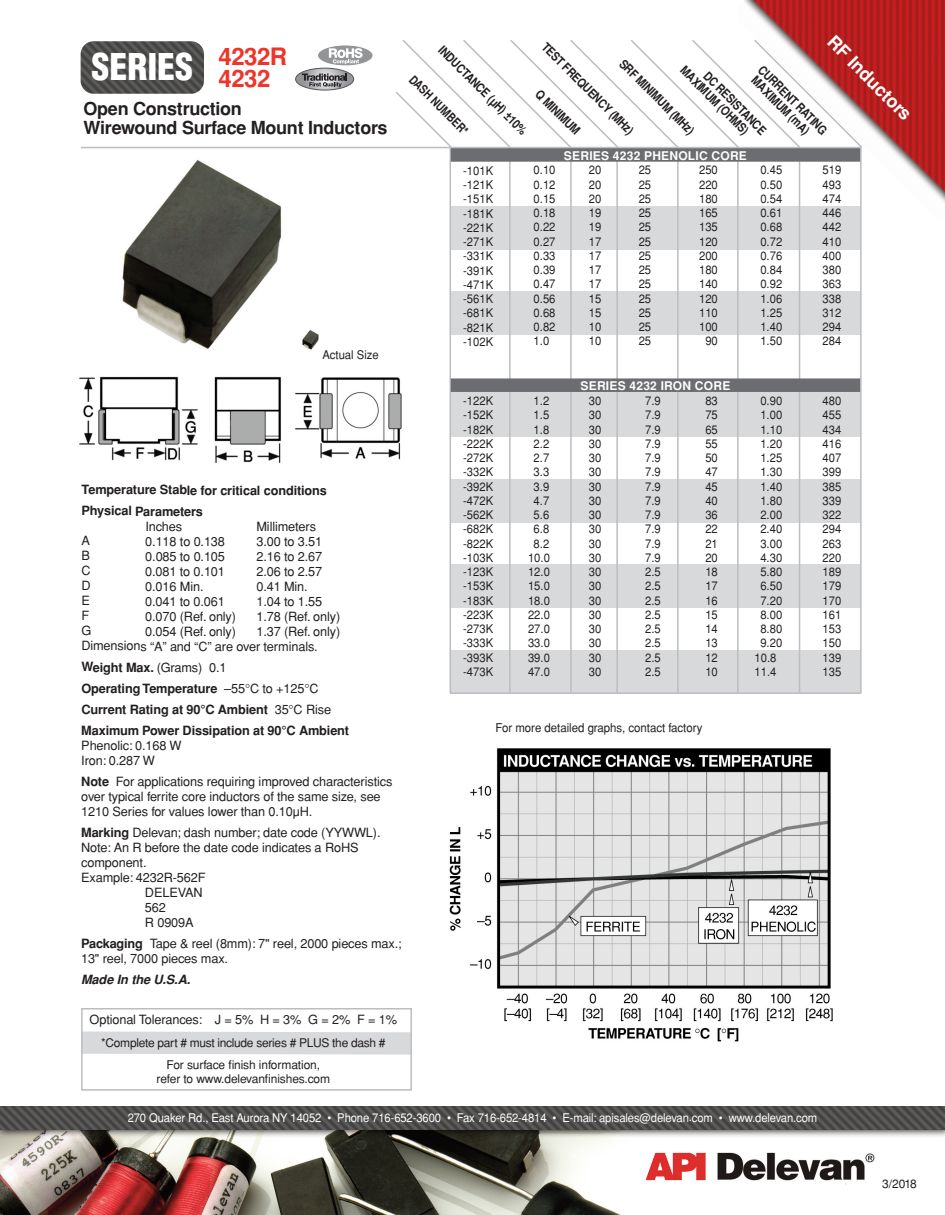
<style>
.page{position:relative;width:945px;height:1215px;background:#fff}
.page>*{position:absolute;margin:0;border:0;box-sizing:border-box;transform-origin:0 0}
.t1{font:900 condensed 36px "Helvetica";color:#fff}
.t2{font:700 24px "Helvetica";color:#ee3529}
.t3{font:700 18px/19.5px "Helvetica";letter-spacing:-.015em;color:#231f20}
.t4{font:700 18px "Helvetica";color:#fff}
.t5{font:12.75px/15px "Helvetica";letter-spacing:-.01em;color:#231f20}
.t6{font:700 12.75px/21.1px "Helvetica";letter-spacing:-.01em;color:#231f20}
.t7{font:italic 700 12.75px "Helvetica";letter-spacing:-.005em;color:#231f20}
.t8{font:700 12.3px/12.3px "Helvetica";color:#231f20;scale:.85 1}
.t9{font:700 12.3px "Helvetica";color:#231f20;scale:.8 1}
.t10{font:12.15px "Helvetica";color:#231f20;scale:.94 1}
.t11{font:12px/14.2px "Helvetica";color:#231f20;text-align:justify;scale:.94 1}
.t12{font:12px "Helvetica";letter-spacing:-.01em;color:#fff;scale:.94 1}
.t13{font:12px/22.5px "Helvetica";letter-spacing:-.025em;color:#231f20;text-align:center}
.t14{font:700 12px "Helvetica";letter-spacing:.02em;color:#fff}
.t15{font:12px "Helvetica";color:#231f20}
.s1{font-weight:400}
.s2{font-weight:700}
</style>
<div class="page">
<img style="left:79px;top:160px;width:323px;height:303px">
<div style="left:84px;top:1032px;width:325px;height:23px;background:#d8d9db"></div>
<div style="left:81px;top:1008px;width:331px;height:83px;border:2px solid #bcbdc0"></div>
<img style="left:744px;top:0;width:201px;height:206px">
<img style="left:0;top:1107px;width:945px;height:108px">
<hr style="left:81px;top:147px;width:780px;height:1px;background:#bcbdc0">
<svg style="left:394px;top:38px;width:470px;height:111px"></svg>
<img style="left:81px;top:41px;width:123px;height:53px;border-radius:13px">
<div style="left:318px;top:45px;width:55px;height:21px;background:#939598;border-radius:50%"></div>
<div style="left:317px;top:45px;width:56px;height:21px;border:1px solid #fff;border-radius:50%"></div>
<svg style="left:329px;top:48px;width:34px;height:16px"></svg>
<svg style="left:296px;top:68px;width:58px;height:22px"></svg>
<div style="left:295px;top:68px;width:59px;height:22px;border:1px solid #57585a;border-radius:50%"></div>
<svg style="left:302px;top:74px;width:45px;height:13px"></svg>
<img style="left:449px;top:748px;width:384px;height:294px">
<div style="left:451px;top:206px;width:410px;height:43px;background:#d8d9db"></div>
<div style="left:451px;top:292px;width:410px;height:43px;background:#d8d9db"></div>
<div style="left:450px;top:389px;width:411px;height:48px;background:#d8d9db"></div>
<div style="left:450px;top:479px;width:411px;height:43px;background:#d8d9db"></div>
<div style="left:450px;top:564px;width:411px;height:44px;background:#d8d9db"></div>
<div style="left:450px;top:650px;width:411px;height:44px;background:#d8d9db"></div>
<hr style="left:860px;top:146px;width:2px;height:547px;background:#bcbdc0">
<hr style="left:450px;top:146px;width:1px;height:547px;background:#bcbdc0">
<hr style="left:450px;top:692px;width:411px;height:2px;background:#bcbdc0">
<hr style="left:509px;top:147px;width:2px;height:546px;background:#bcbdc0">
<hr style="left:570px;top:147px;width:2px;height:546px;background:#bcbdc0">
<hr style="left:616px;top:147px;width:2px;height:546px;background:#bcbdc0">
<hr style="left:677px;top:147px;width:2px;height:546px;background:#bcbdc0">
<hr style="left:737px;top:147px;width:2px;height:546px;background:#bcbdc0">
<hr style="left:799px;top:147px;width:1px;height:546px;background:#bcbdc0">
<div style="left:451px;top:148px;width:409px;height:14px;background:#6c6d70"></div>
<div style="left:451px;top:378px;width:409px;height:14px;background:#6c6d70"></div>
<h1 class="t1" style="left:91px;top:47px;width:197px">SERIES <sup>4232R</sup></h1>
<h2 class="t2" style="left:219px;top:65px;width:53px">4232</h2>
<h3 class="t3" style="left:84px;top:99px;width:306px">Open Construction<br>Wirewound Surface Mount Inductors</h3>
<p class="t11" style="left:322px;top:347px;width:61px">Actual Size</p>
<h3 class="t4" style="left:838px;top:31px;width:112px;rotate:45deg">RF Inductors</h3>
<p class="t8" style="left:548px;top:40px;width:148px;rotate:45deg">TEST FREQUENCY (MHz)</p>
<p class="t8" style="left:445px;top:44px;width:142px;rotate:45deg">INDUCTANCE (µH) ±10%</p>
<p class="t8" style="left:626px;top:57px;width:119px;rotate:45deg">SRF MINIMUM (MHz)</p>
<p class="t8" style="left:765px;top:63px;width:109px;rotate:45deg">CURRENT RATING<br>MAXIMUM (mA)</p>
<p class="t8" style="left:696px;top:55px;width:123px;text-indent:20px;rotate:45deg">DC RESISTANCE<br>MAXIMUM (OHMS)</p>
<p class="t9" style="left:416px;top:72px;width:99px;rotate:45deg">DASH NUMBER*</p>
<p class="t8" style="left:542px;top:88px;width:69px;rotate:45deg">Q MINIMUM</p>
<p class="t11" style="left:463px;top:163px;width:33px">-101K -121K -151K -181K -221K -271K -331K -391K -471K -561K -681K -821K -102K</p>
<p class="t11" style="left:534px;top:163px;width:25px">0.10<br>0.12<br>0.15<br>0.18<br>0.22<br>0.27<br>0.33<br>0.39<br>0.47<br>0.56<br>0.68<br>0.82<br>1.0</p>
<p class="t14" style="left:564px;top:149px;width:184px">SERIES 4232 PHENOLIC CORE</p>
<p class="t11" style="left:589px;top:163px;width:15px">20<br>20<br>20<br>19<br>19<br>17<br>17<br>17<br>17<br>15<br>15<br>10<br>10</p>
<p class="t11" style="left:639px;top:163px;width:15px">25<br>25<br>25<br>25<br>25<br>25<br>25<br>25<br>25<br>25<br>25<br>25<br>25</p>
<p class="t11" style="left:699px;top:163px;width:21px;text-align:center">250<br>220<br>180<br>165<br>135<br>120<br>200<br>180<br>140<br>120<br>110<br>100<br>90</p>
<p class="t14" style="left:581px;top:379px;width:151px">SERIES 4232 IRON CORE</p>
<p class="t11" style="left:760px;top:163px;width:25px">0.45<br>0.50<br>0.54<br>0.61<br>0.68<br>0.72<br>0.76<br>0.84<br>0.92<br>1.06<br>1.25<br>1.40<br>1.50</p>
<p class="t11" style="left:823px;top:163px;width:21px">519<br>493<br>474<br>446<br>442<br>410<br>400<br>380<br>363<br>338<br>312<br>294<br>284</p>
<p class="t6" style="left:82px;top:480px;width:247px">Temperature Stable for critical conditions<br>Physical Parameters</p>
<p class="t5" style="left:145px;top:519px;width:38px">Inches</p>
<p class="t5" style="left:257px;top:519px;width:61px">Millimeters</p>
<p class="t5" style="left:82px;top:534px;width:10px">A</p>
<p class="t5" style="left:145px;top:534px;width:81px">0.118 to 0.138</p>
<p class="t5" style="left:257px;top:534px;width:67px">3.00 to 3.51</p>
<p class="t5" style="left:81px;top:549px;width:10px">B</p>
<p class="t5" style="left:145px;top:549px;width:81px">0.085 to 0.105</p>
<p class="t5" style="left:256px;top:549px;width:67px">2.16 to 2.67</p>
<p class="t5" style="left:81px;top:564px;width:11px">C</p>
<p class="t5" style="left:145px;top:564px;width:81px">0.081 to 0.101</p>
<p class="t5" style="left:256px;top:564px;width:67px">2.06 to 2.57</p>
<p class="t5" style="left:81px;top:579px;width:11px">D</p>
<p class="t5" style="left:145px;top:579px;width:60px">0.016 Min.</p>
<p class="t5" style="left:256px;top:579px;width:53px">0.41 Min.</p>
<p class="t5" style="left:81px;top:594px;width:10px">E</p>
<p class="t5" style="left:145px;top:594px;width:81px">0.041 to 0.061</p>
<p class="t5" style="left:256px;top:594px;width:67px">1.04 to 1.55</p>
<p class="t5" style="left:81px;top:609px;width:9px">F</p>
<p class="t5" style="left:145px;top:609px;width:92px">0.070 (Ref. only)</p>
<p class="t5" style="left:256px;top:609px;width:85px">1.78 (Ref. only)</p>
<p class="t5" style="left:81px;top:624px;width:11px">G</p>
<p class="t5" style="left:145px;top:624px;width:92px">0.054 (Ref. only)</p>
<p class="t5" style="left:81px;top:624px;width:260px;text-indent:175px">1.37 (Ref. only)<br>Dimensions “A” and “C” are over terminals.</p>
<p class="t6" style="left:81px;top:657px;width:269px">Weight Max. <span class="s1">(Grams) 0.1<br></span>Operating Temperature <span class="s1">–55°C to +125°C </span>Current Rating at 90°C Ambient <span class="s1">35°C Rise </span>Maximum Power Dissipation at 90°C Ambient</p>
<p class="t5" style="left:81px;top:738px;width:102px">Phenolic: 0.168 W<br>Iron: 0.287 W</p>
<p class="t5" style="left:81px;top:774px;width:313px"><span class="s2">Note</span> For applications requiring improved characteristics over typical ferrite core inductors of the same size, see<br>1210 Series for values lower than 0.10µH.</p>
<p class="t5" style="left:81px;top:825px;width:301px"><span class="s2">Marking</span> Delevan; dash number; date code (YYWWL).</p>
<p class="t5" style="left:81px;top:840px;width:279px">Note: An R before the date code indicates a RoHS</p>
<p class="t5" style="left:81px;top:855px;width:67px">component.</p>
<p class="t5" style="left:81px;top:870px;width:126px">Example: 4232R-562F</p>
<p class="t5" style="left:145px;top:885px;width:59px">DELEVAN</p>
<p class="t5" style="left:145px;top:900px;width:22px">562</p>
<p class="t5" style="left:145px;top:915px;width:50px">R 0909A</p>
<p class="t5" style="left:81px;top:936px;width:322px"><span class="s2">Packaging</span> Tape &amp; reel (8mm): 7" reel, 2000 pieces max.;<br>13" reel, 7000 pieces max.</p>
<p class="t7" style="left:81px;top:972px;width:111px">Made In the U.S.A.</p>
<p class="t5" style="left:90px;top:1012px;width:309px">Optional Tolerances: J = 5% H = 3% G = 2% F = 1%</p>
<p class="t13" style="left:101px;top:1031px;width:286px">*Complete part # must include series # PLUS the dash #<br>For surface finish information,</p>
<p class="t15" style="left:157px;top:1072px;width:175px">refer to www.delevanfinishes.com</p>
<p class="t11" style="left:463px;top:394px;width:33px">-122K -152K -182K -222K -272K -332K -392K -472K -562K -682K -822K -103K -123K -153K -183K -223K -273K -333K -393K -473K</p>
<p class="t11" style="left:528px;top:394px;width:25px;text-align:center">1.2<br>1.5<br>1.8<br>2.2<br>2.7<br>3.3<br>3.9<br>4.7<br>5.6<br>6.8<br>8.2<br>10.0<br>12.0<br>15.0<br>18.0<br>22.0<br>27.0<br>33.0<br>39.0<br>47.0</p>
<p class="t11" style="left:589px;top:394px;width:15px">30<br>30<br>30<br>30<br>30<br>30<br>30<br>30<br>30<br>30<br>30<br>30<br>30<br>30<br>30<br>30<br>30<br>30<br>30<br>30</p>
<p class="t11" style="left:645px;top:394px;width:18px">7.9<br>7.9<br>7.9<br>7.9<br>7.9<br>7.9<br>7.9<br>7.9<br>7.9<br>7.9<br>7.9<br>7.9<br>2.5<br>2.5<br>2.5<br>2.5<br>2.5<br>2.5<br>2.5<br>2.5</p>
<p class="t11" style="left:705px;top:394px;width:15px">83<br>75<br>65<br>55<br>50<br>47<br>45<br>40<br>36<br>22<br>21<br>20<br>18<br>17<br>16<br>15<br>14<br>13<br>12<br>10</p>
<p class="t10" style="left:496px;top:721px;width:222px">For more detailed graphs, contact factory</p>
<p class="t11" style="left:755px;top:394px;width:31px;text-align:center">0.90<br>1.00<br>1.10<br>1.20<br>1.25<br>1.30<br>1.40<br>1.80<br>2.00<br>2.40<br>3.00<br>4.30<br>5.80<br>6.50<br>7.20<br>8.00<br>8.80<br>9.20<br>10.8<br>11.4</p>
<p class="t11" style="left:823px;top:394px;width:21px">480<br>455<br>434<br>416<br>407<br>399<br>385<br>339<br>322<br>294<br>263<br>220<br>189<br>179<br>170<br>161<br>153<br>150<br>139<br>135</p>
<p class="t12" style="left:128px;top:1111px;width:735px">270 Quaker Rd., East Aurora NY 14052 • Phone 716-652-3600 • Fax 716-652-4814 • E-mail: apisales@delevan.com • www.delevan.com</p>
<p class="t15" style="left:882px;top:1176px;width:36px">3/2018</p>
</div>
